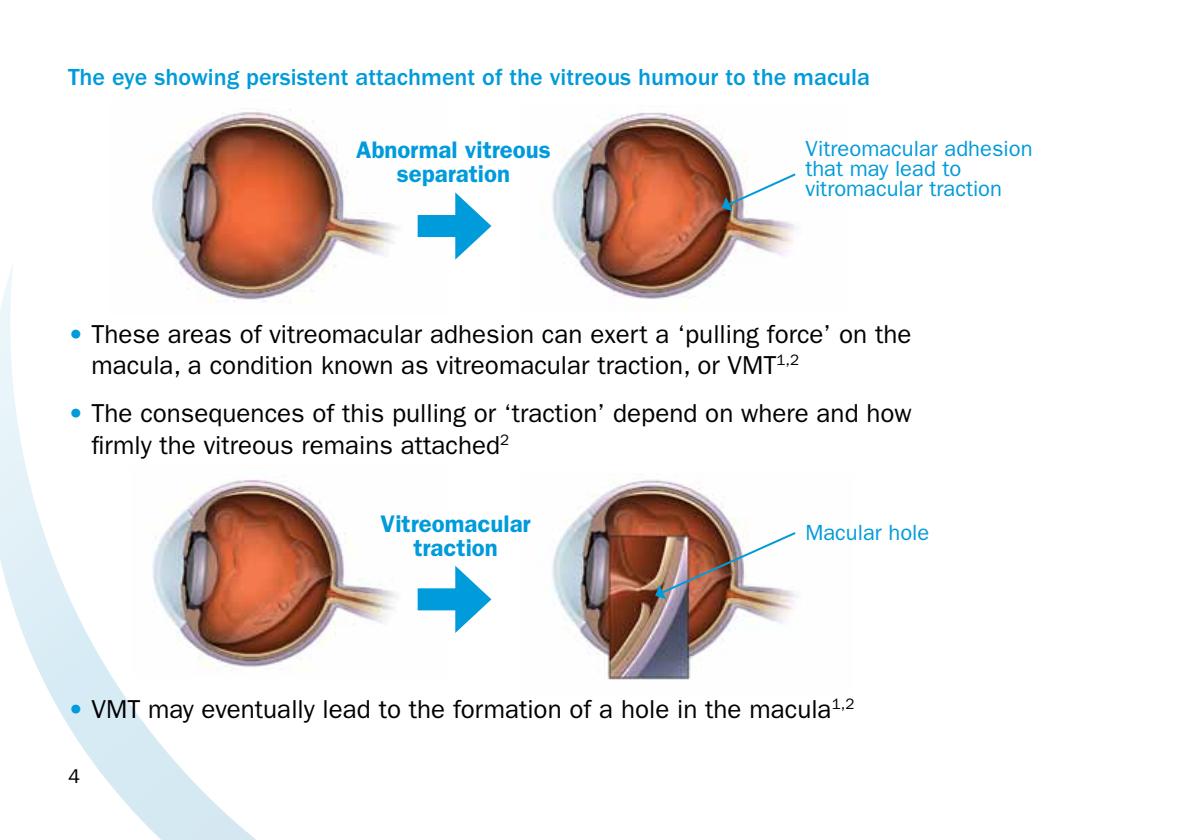
<style>
.page{position:relative;width:1191px;height:840px;background:#fff}
.page>*{position:absolute;margin:0;border:0;box-sizing:border-box;transform-origin:0 0}
.t1{font:26px/31.2px "ITC Franklin Gothic Std";color:#000}
.t2{font:500 24px "ITC Franklin Gothic Std";color:#009bda}
.t3{font:600 24px/24px "ITC Franklin Gothic Std";color:#009bda;text-align:center}
.t4{font:22px/20px "ITC Franklin Gothic Std";color:#009bda}
.t5{font:20px "ITC Franklin Gothic Std";color:#000}
.s1{font-family:"ITC Franklin Gothic Std Hvy";color:#009bda}
</style>
<div class="page">
<svg style="left:0;top:265px;width:492px;height:574px"></svg>
<img style="left:109px;top:109px;width:338px;height:206px">
<img style="left:552px;top:112px;width:245px;height:197px">
<svg style="left:721px;top:172px;width:76px;height:39px"></svg>
<div style="left:417px;top:215px;width:52px;height:22px;background:#009bda"></div>
<svg style="left:455px;top:192px;width:36px;height:67px"></svg>
<img style="left:131px;top:465px;width:316px;height:212px">
<img style="left:552px;top:480px;width:242px;height:200px">
<img style="left:655px;top:530px;width:142px;height:69px">
<div style="left:417px;top:588px;width:52px;height:22px;background:#009bda"></div>
<svg style="left:455px;top:565px;width:36px;height:67px"></svg>
<p class="t2" style="left:68px;top:63px;width:803px">The eye showing persistent attachment of the vitreous humour to the macula</p>
<p class="t3" style="left:356px;top:137px;width:196px">Abnormal vitreous separation</p>
<p class="t4" style="left:805px;top:139px;width:229px">Vitreomacular adhesion that may lead to vitromacular traction</p>
<p class="t1" style="left:91px;top:318px;width:821px;text-indent:-23px"><span class="s1">•</span> These areas of vitreomacular adhesion can exert a ‘pulling force’ on the macula, a condition known as vitreomacular traction, or VMT<sup>1,2</sup></p>
<p class="t1" style="left:91px;top:398px;width:822px;text-indent:-23px"><span class="s1">•</span> The consequences of this pulling or ‘traction’ depend on where and how firmly the vitreous remains attached<sup>2</sup></p>
<p class="t3" style="left:380px;top:511px;width:152px">Vitreomacular traction</p>
<p class="t4" style="left:805px;top:522px;width:126px">Macular hole</p>
<p class="t1" style="left:68px;top:692px;width:788px"><span class="s1">•</span> VMT may eventually lead to the formation of a hole in the macula<sup>1,2</sup></p>
<p class="t5" style="left:68px;top:764px;width:13px">4</p>
</div>
